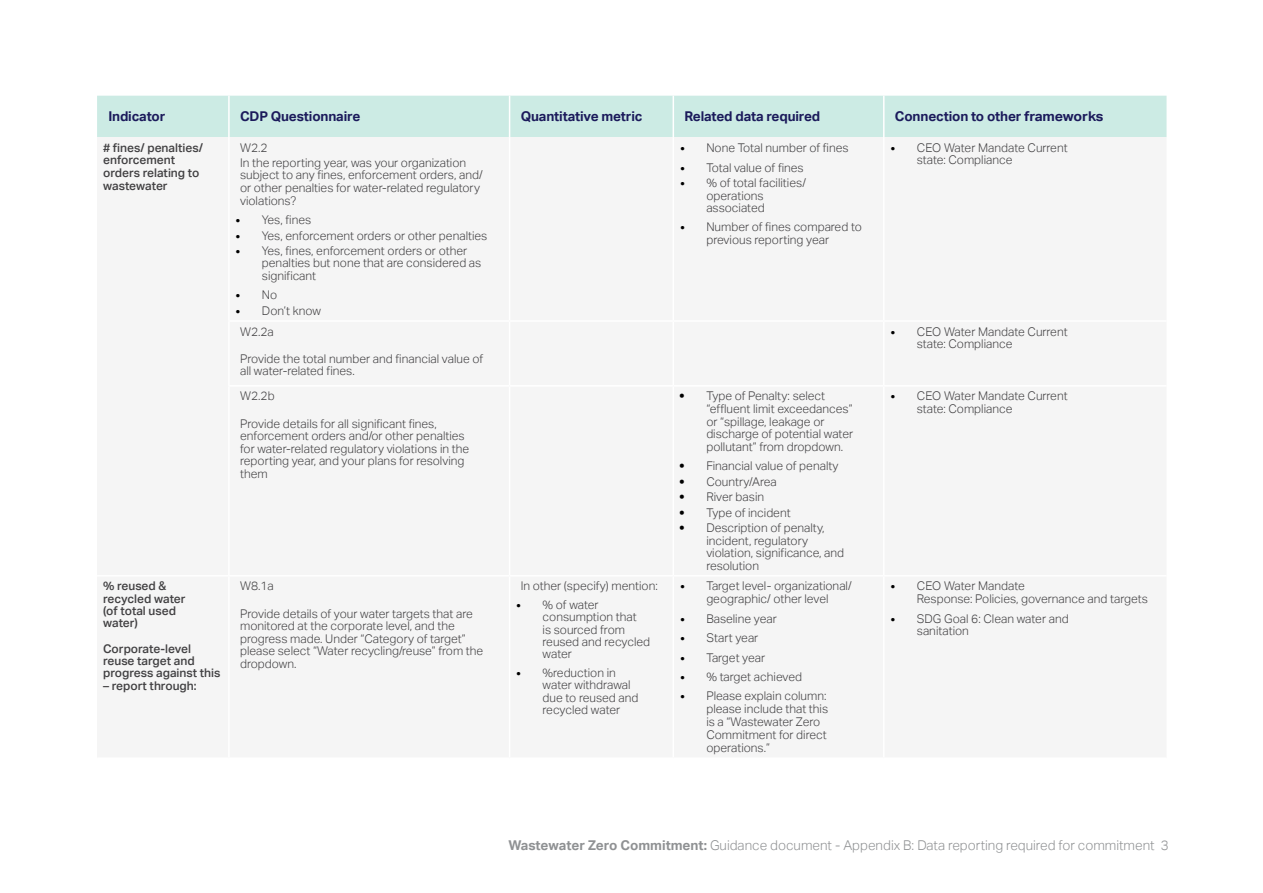
<style>
.page{position:relative;width:1263px;height:893px;background:#fff}
.page>*{position:absolute;margin:0;border:0;box-sizing:border-box;transform-origin:0 0}
.t1{font:700 13.5px "Aktiv Grotesk";letter-spacing:-.01em;color:#1b1a5b}
.t2{font:300 13.5px "Aktiv Grotesk";color:#8f9193}
.t3{font:300 12px/12.6px "Aktiv Grotesk";color:#414042}
.t4{font:500 12px/12.3px "Aktiv Grotesk";color:#414042}
.s1{font-family:"Trebuchet MS";font-weight:400;color:#000}
.s2{font-weight:900;color:#000}
.s3{font-weight:700}
</style>
<div class="page">
<div style="left:97px;top:96px;width:1069px;height:41px;background:#ccebe4"></div>
<hr style="left:228px;top:96px;width:2px;height:41px;background:#fff">
<hr style="left:509px;top:96px;width:1px;height:41px;background:#fff">
<hr style="left:673px;top:96px;width:1px;height:41px;background:#fff">
<hr style="left:883px;top:96px;width:1px;height:41px;background:#fff">
<p class="t1" style="left:108px;top:109px;width:59px">Indicator</p>
<p class="t1" style="left:240px;top:109px;width:122px">CDP Questionnaire</p>
<p class="t1" style="left:521px;top:109px;width:123px">Quantitative metric</p>
<p class="t1" style="left:684px;top:109px;width:137px">Related data required</p>
<p class="t1" style="left:895px;top:109px;width:210px">Connection to other frameworks</p>
<p class="t4" style="left:103px;top:141px;width:102px"># fines/ penalties/ enforcement orders relating to wastewater</p>
<p class="t3" style="left:240px;top:140px;width:228px;line-height:15.1px">W2.2<br>In the reporting year, was your organization</p>
<p class="t3" style="left:917px;top:141px;width:152px;text-indent:-27px"><span class="s1">•</span> CEO Water Mandate Current state: Compliance</p>
<p class="t3" style="left:679px;top:141px;width:171px"><span class="s1">•</span> None Total number of fines</p>
<p class="t3" style="left:679px;top:161px;width:126px"><span class="s1">•</span> Total value of fines</p>
<p class="t3" style="left:706px;top:177px;width:101px;text-indent:-27px"><span class="s1">•</span> % of total facilities/ operations associated</p>
<p class="t3" style="left:679px;top:221px;width:184px;text-align:center"><span class="s1">•</span> Number of fines compared to previous reporting year</p>
<p class="t3" style="left:240px;top:169px;width:244px">subject to any fines, enforcement orders, and/ or other penalties for water-related regulatory violations?</p>
<p class="t3" style="left:235px;top:214px;width:78px"><span class="s1">•</span> Yes, fines</p>
<p class="t3" style="left:235px;top:229px;width:254px"><span class="s1">•</span> Yes, enforcement orders or other penalties</p>
<p class="t3" style="left:262px;top:244px;width:221px;text-indent:-27px"><span class="s1">•</span> Yes, fines, enforcement orders or other penalties but none that are considered as significant</p>
<p class="t3" style="left:235px;top:289px;width:44px"><span class="s1">•</span> No</p>
<p class="t3" style="left:235px;top:305px;width:87px"><span class="s1">•</span> Don’t know</p>
<p class="t3" style="left:240px;top:325px;width:35px">W2.2a</p>
<p class="t3" style="left:240px;top:352px;width:245px">Provide the total number and financial value of all water-related fines.</p>
<p class="t3" style="left:240px;top:390px;width:36px">W2.2b</p>
<p class="t3" style="left:240px;top:417px;width:230px">Provide details for all significant fines, enforcement orders and/or other penalties for water-related regulatory violations in the reporting year, and your plans for resolving them</p>
<p class="t4" style="left:103px;top:580px;width:84px">% reused &amp; recycled water (of total used water)</p>
<p class="t4" style="left:103px;top:642px;width:119px">Corporate-level reuse target and progress against this</p>
<p class="t4" style="left:103px;top:679px;width:95px">– report through:</p>
<p class="t3" style="left:240px;top:580px;width:35px">W8.1a</p>
<p class="t3" style="left:240px;top:607px;width:245px">Provide details of your water targets that are monitored at the corporate level, and the progress made. Under “Category of target” please select “Water recycling/reuse” from the dropdown.</p>
<p class="t3" style="left:521px;top:580px;width:139px">In other (specify) mention:</p>
<p class="t3" style="left:543px;top:599px;width:109px;text-indent:-27px"><span class="s1">•</span> % of water consumption that<br>is sourced from reused and recycled water</p>
<p class="t3" style="left:543px;top:667px;width:97px;text-indent:-27px"><span class="s1">•</span> %reduction in water withdrawal due to reused and recycled water</p>
<p class="t3" style="left:706px;top:390px;width:148px;text-indent:-27px"><span class="s2">•</span> Type of Penalty: select “effluent limit exceedances” or “spillage, leakage or discharge of potential water pollutant” from dropdown.</p>
<p class="t3" style="left:679px;top:460px;width:161px"><span class="s2">•</span> Financial value of penalty</p>
<p class="t3" style="left:679px;top:475px;width:99px"><span class="s2">•</span> Country/Area</p>
<p class="t3" style="left:679px;top:491px;width:86px"><span class="s2">•</span> River basin</p>
<p class="t3" style="left:679px;top:506px;width:113px"><span class="s2">•</span> Type of incident</p>
<p class="t3" style="left:706px;top:522px;width:139px;text-indent:-27px"><span class="s2">•</span> Description of penalty, incident, regulatory violation, significance, and resolution</p>
<p class="t3" style="left:679px;top:580px;width:174px;text-align:center"><span class="s1">•</span> Target level- organizational/ geographic/ other level</p>
<p class="t3" style="left:679px;top:612px;width:99px"><span class="s1">•</span> Baseline year</p>
<p class="t3" style="left:679px;top:632px;width:80px"><span class="s1">•</span> Start year</p>
<p class="t3" style="left:679px;top:651px;width:87px"><span class="s1">•</span> Target year</p>
<p class="t3" style="left:679px;top:670px;width:124px"><span class="s1">•</span> % target achieved</p>
<p class="t3" style="left:706px;top:690px;width:123px;text-indent:-27px"><span class="s1">•</span> Please explain column: please include that this is a “Wastewater Zero<br>Commitment for direct operations.”</p>
<p class="t3" style="left:917px;top:325px;width:152px;text-indent:-27px"><span class="s1">•</span> CEO Water Mandate Current state: Compliance</p>
<p class="t3" style="left:917px;top:390px;width:152px;text-indent:-27px"><span class="s1">•</span> CEO Water Mandate Current state: Compliance</p>
<p class="t3" style="left:917px;top:580px;width:233px;text-indent:-27px"><span class="s1">•</span> CEO Water Mandate<br>Response: Policies, governance and targets</p>
<p class="t3" style="left:917px;top:612px;width:153px;text-indent:-27px"><span class="s1">•</span> SDG Goal 6: Clean water and sanitation</p>
<p class="t2" style="left:508px;top:837px;width:662px"><span class="s3">Wastewater Zero Commitment:</span> Guidance document - Appendix B: Data reporting required for commitment 3</p>
</div>
